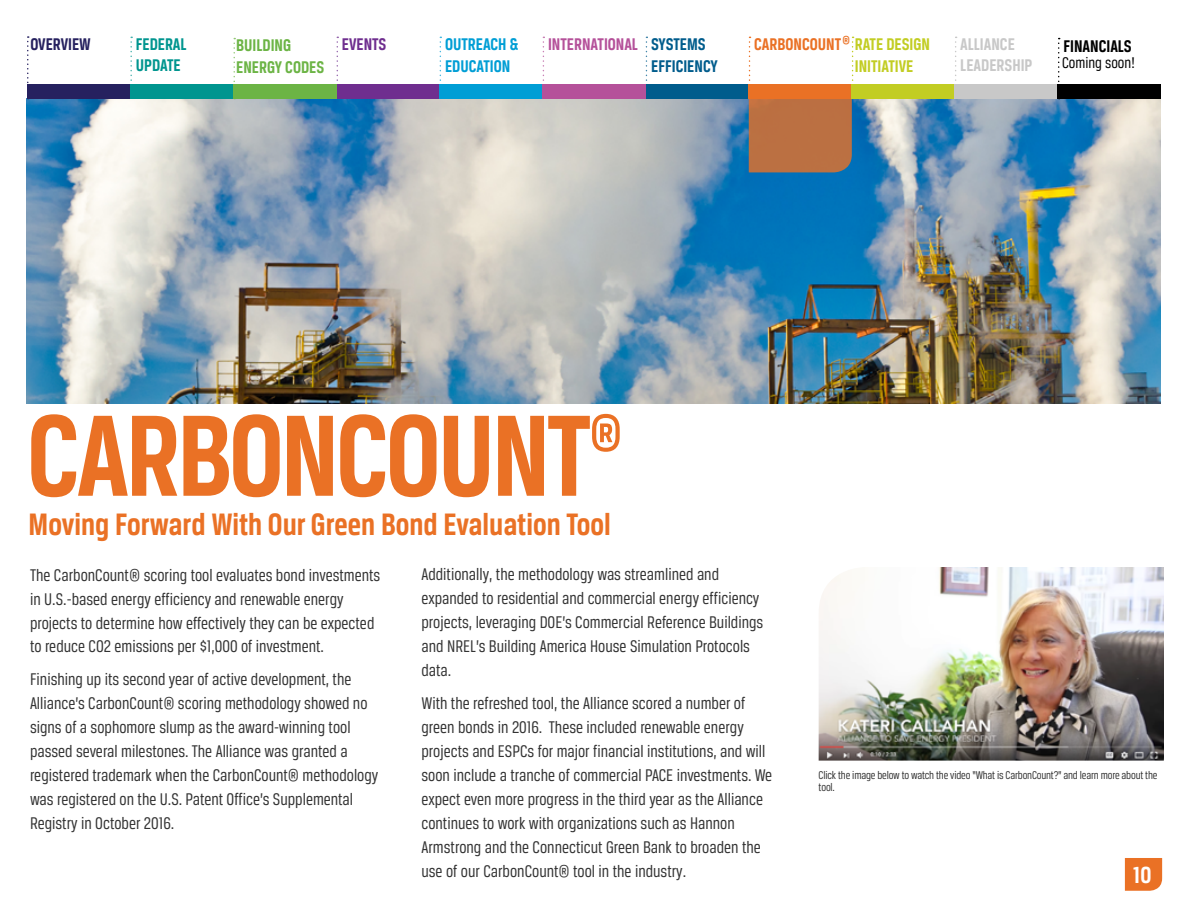
<style>
.page{position:relative;width:1188px;height:918px;background:#fff}
.page>*{position:absolute;margin:0;border:0;box-sizing:border-box;transform-origin:0 0}
.t1{font:700 123px "Breuer Condensed";letter-spacing:-.025em;color:#ea7125}
.t2{font:700 52.5px "Breuer Condensed";color:#ea7125}
.t3{font:700 33px "Breuer Condensed";color:#ea7125}
.t4{font:700 24.9px "Breuer Condensed";color:#fff}
.t5{font:18px/24px "Breuer Condensed";color:#333}
.t6{font:700 18px/21.6px "Breuer Condensed";color:#c2cd23}
.t7{font:700 18px "Breuer Condensed";color:#6cb445}
.t8{font:700 18px/21.6px "Breuer Condensed";color:#009ed5}
.t9{font:700 18px/21px "Breuer Condensed";color:#c8c8c8}
.t10{font:700 18px/21.6px "Breuer Condensed";color:#005c8c}
.t11{font:700 18px/21px "Breuer Condensed";color:#00958f}
.t12{font:700 18px "Breuer Condensed";color:#b5519a}
.t13{font:700 18px "Breuer Condensed";color:#000}
.t14{font:700 18px "Breuer Condensed";color:#26215f}
.t15{font:700 18px "Breuer Condensed";color:#6f2e8f}
.t16{font:16.5px "Breuer Condensed";color:#000}
.t17{font:12px/12px "Breuer Condensed";letter-spacing:-.015em;color:#333}
.t18{font:700 12px "Breuer Condensed";color:#ea7125}
.s1{color:#ea7125}
</style>
<div class="page">
<svg style="left:1125px;top:858px;width:37px;height:33px"></svg>
<img style="left:819px;top:567px;width:345px;height:194px">
<img style="left:27px;top:99px;width:1134px;height:305px">
<div style="left:27px;top:85px;width:103px;height:14px;background:#26215f"></div>
<svg style="left:27px;top:36px;width:2px;height:49px"></svg>
<svg style="left:130px;top:37px;width:2px;height:48px"></svg>
<div style="left:130px;top:85px;width:103px;height:14px;background:#00958f"></div>
<svg style="left:337px;top:37px;width:1px;height:48px"></svg>
<div style="left:337px;top:85px;width:103px;height:14px;background:#6f2e8f"></div>
<svg style="left:440px;top:37px;width:1px;height:48px"></svg>
<div style="left:440px;top:85px;width:103px;height:14px;background:#009ed5"></div>
<svg style="left:646px;top:37px;width:1px;height:48px"></svg>
<div style="left:646px;top:85px;width:103px;height:14px;background:#005c8c"></div>
<svg style="left:543px;top:37px;width:1px;height:48px"></svg>
<div style="left:543px;top:85px;width:103px;height:14px;background:#b5519a"></div>
<svg style="left:749px;top:37px;width:105px;height:135px"></svg>
<div style="left:852px;top:85px;width:103px;height:14px;background:#c2cd23"></div>
<svg style="left:955px;top:37px;width:2px;height:48px"></svg>
<div style="left:955px;top:85px;width:103px;height:14px;background:#c8c8c8"></div>
<div style="left:1058px;top:85px;width:103px;height:14px;background:#000"></div>
<svg style="left:1058px;top:38px;width:2px;height:47px"></svg>
<div style="left:233px;top:85px;width:104px;height:14px;background:#6cb445"></div>
<svg style="left:233px;top:38px;width:2px;height:47px"></svg>
<p class="t18" style="left:842px;top:33px;width:9px">®</p>
<p class="t14" style="left:30px;top:34px;width:62px">OVERVIEW</p>
<p class="t11" style="left:136px;top:34px;width:52px">FEDERAL<br>UPDATE</p>
<p class="t15" style="left:342px;top:34px;width:46px">EVENTS</p>
<p class="t8" style="left:445px;top:33px;width:75px">OUTREACH &amp;<br>EDUCATION</p>
<p class="t10" style="left:651px;top:33px;width:68px">SYSTEMS<br>EFFICIENCY</p>
<p class="t12" style="left:548px;top:34px;width:91px">INTERNATIONAL</p>
<p class="t6" style="left:855px;top:33px;width:77px;text-indent:-101px"><span class="s1">CARBONCOUNT</span> RATE DESIGN<br>INITIATIVE</p>
<p class="t9" style="left:960px;top:34px;width:74px">ALLIANCE<br>LEADERSHIP</p>
<p class="t7" style="left:236px;top:36px;width:56px">BUILDING</p>
<p class="t13" style="left:1064px;top:36px;width:70px">FINANCIALS</p>
<p class="t7" style="left:236px;top:57px;width:90px">ENERGY CODES</p>
<p class="t16" style="left:1062px;top:54px;width:74px">Coming soon!</p>
<h2 class="t2" style="left:590px;top:404px;width:34px">®</h2>
<h1 class="t1" style="left:27px;top:388px;width:566px">CARBONCOUNT</h1>
<h3 class="t3" style="left:29px;top:506px;width:584px">Moving Forward With Our Green Bond Evaluation Tool</h3>
<p class="t5" style="left:30px;top:562px;width:352px">The CarbonCount® scoring tool evaluates bond investments in U.S.-based energy efficiency and renewable energy projects to determine how effectively they can be expected to reduce CO2 emissions per $1,000 of investment.</p>
<p class="t5" style="left:30px;top:667px;width:350px">Finishing up its second year of active development, the Alliance’s CarbonCount® scoring methodology showed no signs of a sophomore slump as the award-winning tool passed several milestones. The Alliance was granted a registered trademark when the CarbonCount® methodology was registered on the U.S. Patent Office’s Supplemental Registry in October 2016.</p>
<p class="t5" style="left:422px;top:562px;width:343px">Additionally, the methodology was streamlined and expanded to residential and commercial energy efficiency projects, leveraging DOE’s Commercial Reference Buildings and NREL’s Building America House Simulation Protocols data.</p>
<p class="t5" style="left:422px;top:691px;width:352px">With the refreshed tool, the Alliance scored a number of green bonds in 2016. These included renewable energy projects and ESPCs for major financial institutions, and will soon include a tranche of commercial PACE investments. We expect even more progress in the third year as the Alliance continues to work with organizations such as Hannon Armstrong and the Connecticut Green Bank to broaden the use of our CarbonCount® tool in the industry.</p>
<p class="t17" style="left:819px;top:768px;width:340px">Click the image below to watch the video “What is CarbonCount?” and learn more about the tool.</p>
<h3 class="t4" style="left:1133px;top:861px;width:20px">10</h3>
</div>
